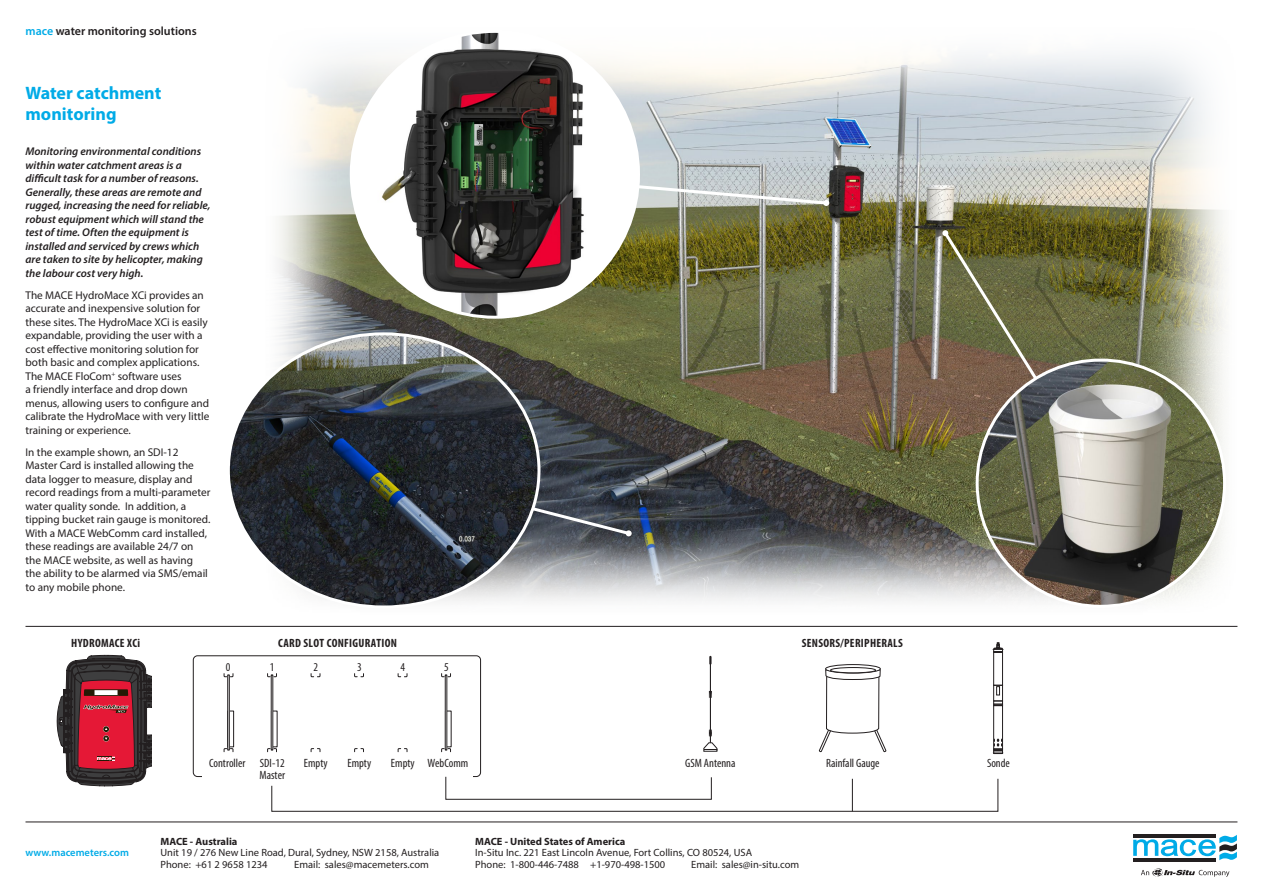
<style>
.page{position:relative;width:1263px;height:893px;background:#fff}
.page>*{position:absolute;margin:0;border:0;box-sizing:border-box;transform-origin:0 0}
.Heading{font:700 18px/21.6px "Myriad Pro";color:#00abe7}
.t1{font:condensed 12px "Myriad Pro";color:#231f20}
.t2{font:700 condensed 12px "Myriad Pro";letter-spacing:.025em;color:#231f20}
.t3{font:600 12px "Myriad Pro";color:#231f20}
.Body_Text{font:11.25px/13.5px "Myriad Pro";color:#231f20}
.Body_Text__Intro{font:italic 600 11.25px/13.5px "Myriad Pro";color:#231f20}
.t4{font:10.5px/11.6px "Myriad Pro";color:#231f20}
.t5{font:700 10.5px "Myriad Pro";color:#231f20}
.t6{font:600 10.5px "Myriad Pro";color:#00abe7}
.s1{color:#00abe7}
</style>
<div class="page">
<img style="left:277px;top:54px;width:948px;height:548px">
<div style="left:228px;top:711px;width:6px;height:36px;border:1px solid #231f20"></div>
<svg style="left:223px;top:673px;width:11px;height:4px"></svg>
<svg style="left:223px;top:748px;width:11px;height:4px"></svg>
<svg style="left:57px;top:655px;width:95px;height:131px;background:#87434d"></svg>
<svg style="left:267px;top:643px;width:736px;height:169px"></svg>
<svg style="left:638px;top:171px;width:191px;height:35px;background:#c7cdcd"></svg>
<svg style="left:539px;top:467px;width:93px;height:70px;background:#484e58"></svg>
<svg style="left:941px;top:229px;width:164px;height:258px;background:#69663d"></svg>
<img style="left:351px;top:34px;width:287px;height:283px">
<img style="left:231px;top:334px;width:308px;height:270px">
<img style="left:977px;top:360px;width:247px;height:244px">
<hr style="left:26px;top:626px;width:1211px;height:1px;background:#231f20">
<hr style="left:26px;top:822px;width:1211px;height:1px;background:#231f20">
<hr style="left:1133px;top:834px;width:83px;height:3px;background:#231f20">
<hr style="left:1133px;top:858px;width:83px;height:4px;background:#231f20">
<svg style="left:1133px;top:835px;width:104px;height:25px"></svg>
<svg style="left:1141px;top:868px;width:88px;height:9px"></svg>
<p class="t3" style="left:26px;top:23px;width:173px"><span class="s1">mace</span> water monitoring solutions</p>
<p class="Heading" style="left:26px;top:81px;width:137px">Water catchment monitoring</p>
<p class="Body_Text__Intro" style="left:26px;top:144px;width:186px">Monitoring environmental conditions within water catchment areas is a difficult task for a number of reasons.<br>Generally, these areas are remote and rugged, increasing the need for reliable, robust equipment which will stand the test of time. Often the equipment is installed and serviced by crews which are taken to site by helicopter, making the labour cost very high.</p>
<p class="Body_Text" style="left:26px;top:288px;width:185px">The MACE HydroMace XCi provides an accurate and inexpensive solution for these sites. The HydroMace XCi is easily expandable, providing the user with a cost effective monitoring solution for both basic and complex applications.<br>The MACE FloCom<sup>+</sup> software uses<br>a friendly interface and drop down menus, allowing users to configure and calibrate the HydroMace with very little training or experience.</p>
<p class="Body_Text" style="left:26px;top:445px;width:186px">In the example shown, an SDI-12<br>Master Card is installed allowing the data logger to measure, display and record readings from a multi-parameter water quality sonde. In addition, a tipping bucket rain gauge is monitored.<br>With a MACE WebComm card installed, these readings are available 24/7 on the MACE website, as well as having the ability to be alarmed via SMS/email to any mobile phone.</p>
<p class="t2" style="left:71px;top:636px;width:70px">HYDROMACE XCi</p>
<p class="t2" style="left:278px;top:636px;width:120px">CARD SLOT CONFIGURATION</p>
<p class="t2" style="left:802px;top:636px;width:102px">SENSORS/PERIPHERALS</p>
<p class="t1" style="left:226px;top:660px;width:6px">0</p>
<p class="t1" style="left:270px;top:660px;width:6px">1</p>
<p class="t1" style="left:313px;top:660px;width:6px">2</p>
<p class="t1" style="left:357px;top:660px;width:6px">3</p>
<p class="t1" style="left:400px;top:660px;width:6px">4</p>
<p class="t1" style="left:444px;top:660px;width:6px">5</p>
<p class="t6" style="left:26px;top:846px;width:105px">www.macemeters.com</p>
<p class="t1" style="left:209px;top:756px;width:77px">Controller SDI-12</p>
<p class="t1" style="left:685px;top:756px;width:52px">GSM Antenna</p>
<p class="t1" style="left:260px;top:768px;width:27px">Master</p>
<p class="t1" style="left:304px;top:756px;width:25px">Empty</p>
<p class="t1" style="left:347px;top:756px;width:25px">Empty</p>
<p class="t1" style="left:391px;top:756px;width:79px">Empty WebComm</p>
<p class="t5" style="left:161px;top:834px;width:78px">MACE - Australia</p>
<p class="t4" style="left:161px;top:847px;width:280px">Unit 19 / 276 New Line Road, Dural, Sydney, NSW 2158, Australia<br>Phone: +61 2 9658 1234</p>
<p class="t4" style="left:294px;top:858px;width:136px">Email: sales@macemeters.com</p>
<p class="t5" style="left:475px;top:834px;width:152px">MACE - United States of America</p>
<p class="t4" style="left:475px;top:847px;width:278px">In-Situ Inc. 221 East Lincoln Avenue, Fort Collins, CO 80524, USA<br>Phone: 1-800-446-7488 +1-970-498-1500</p>
<p class="t4" style="left:691px;top:858px;width:110px">Email: sales@in-situ.com</p>
<p class="t1" style="left:826px;top:756px;width:55px">Rainfall Gauge</p>
<p class="t1" style="left:987px;top:756px;width:24px">Sonde</p>
</div>
